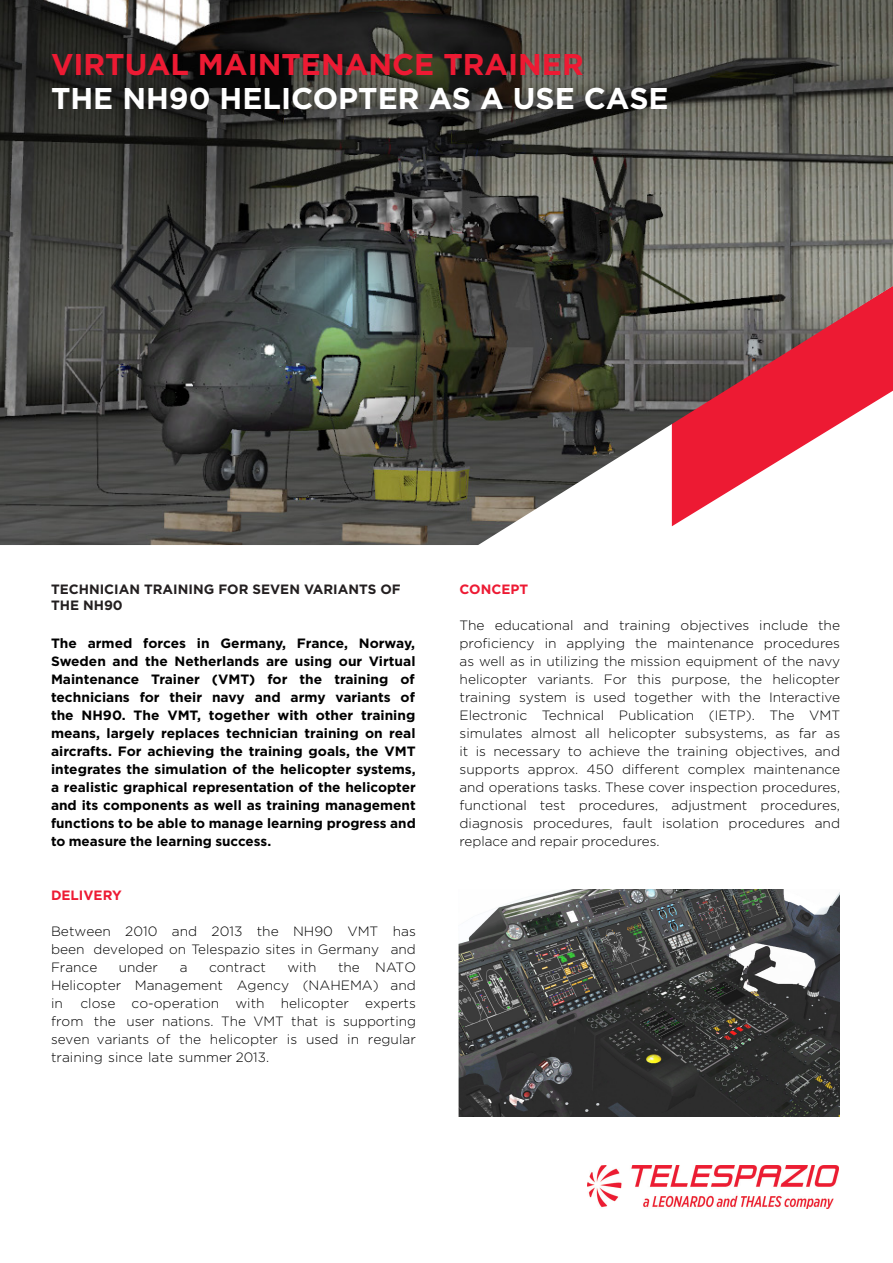
<style>
.page{position:relative;width:893px;height:1263px;background:#fff}
.page>*{position:absolute;margin:0;border:0;box-sizing:border-box;transform-origin:0 0}
.t1{font:700 30px "Gotham";color:#fff}
.t2{font:700 30px "Gotham";color:#ed1a33}
.t3{font:300 13.5px/18px "Gotham";color:#000;text-align:justify}
.t4{font:700 13.5px/18px "Gotham";color:#000;text-align:justify}
.t5{font:700 13.5px/16.5px "Gotham";color:#231f20}
.t6{font:700 13.5px "Gotham";color:#ed1a33}
</style>
<div class="page">
<img style="left:0;top:0;width:893px;height:545px">
<img style="left:459px;top:889px;width:381px;height:227px">
<img style="left:587px;top:1165px;width:252px;height:43px">
<h1 class="t2" style="left:51px;top:45px;width:534px">VIRTUAL MAINTENANCE TRAINER</h1>
<h1 class="t1" style="left:51px;top:79px;width:619px">THE NH90 HELICOPTER AS A USE CASE</h1>
<p class="t5" style="left:51px;top:581px;width:351px">TECHNICIAN TRAINING FOR SEVEN VARIANTS OF<br>THE NH90</p>
<p class="t4" style="left:51px;top:634px;width:366px">The armed forces in Germany, France, Norway, Sweden and the Netherlands are using our Virtual Maintenance Trainer (VMT) for the training of technicians for their navy and army variants of the NH90. The VMT, together with other training means, largely replaces technician training on real aircrafts. For achieving the training goals, the VMT integrates the simulation of the helicopter systems, a realistic graphical representation of the helicopter and its components as well as training management functions to be able to manage learning progress and to measure the learning success.</p>
<p class="t6" style="left:51px;top:886px;width:72px">DELIVERY</p>
<p class="t3" style="left:51px;top:922px;width:366px">Between 2010 and 2013 the NH90 VMT has been developed on Telespazio sites in Germany and France</p>
<p class="t3" style="left:51px;top:958px;width:366px;text-indent:287px">the NATO Helicopter Management Agency (NAHEMA) and in</p>
<p class="t3" style="left:119px;top:958px;width:41px">under</p>
<p class="t3" style="left:180px;top:958px;width:9px">a</p>
<p class="t3" style="left:209px;top:958px;width:58px">contract</p>
<p class="t3" style="left:288px;top:958px;width:30px">with</p>
<p class="t3" style="left:51px;top:994px;width:366px;text-indent:29px">close co-operation with helicopter experts from the user nations. The VMT that is supporting seven variants of the helicopter is used in regular training since late summer 2013.</p>
<p class="t6" style="left:460px;top:580px;width:70px">CONCEPT</p>
<p class="t3" style="left:460px;top:616px;width:382px">The educational and training objectives include the proficiency in applying the maintenance procedures as well as in utilizing the mission equipment of the navy helicopter variants. For this purpose, the helicopter training system is used together with the Interactive Electronic Technical Publication (IETP). The VMT simulates almost all helicopter subsystems, as far as it is necessary to achieve the training objectives, and supports approx. 450 different complex maintenance and operations tasks. These cover inspection procedures, functional test procedures, adjustment procedures, diagnosis procedures, fault isolation procedures and replace and repair procedures.</p>
</div>
